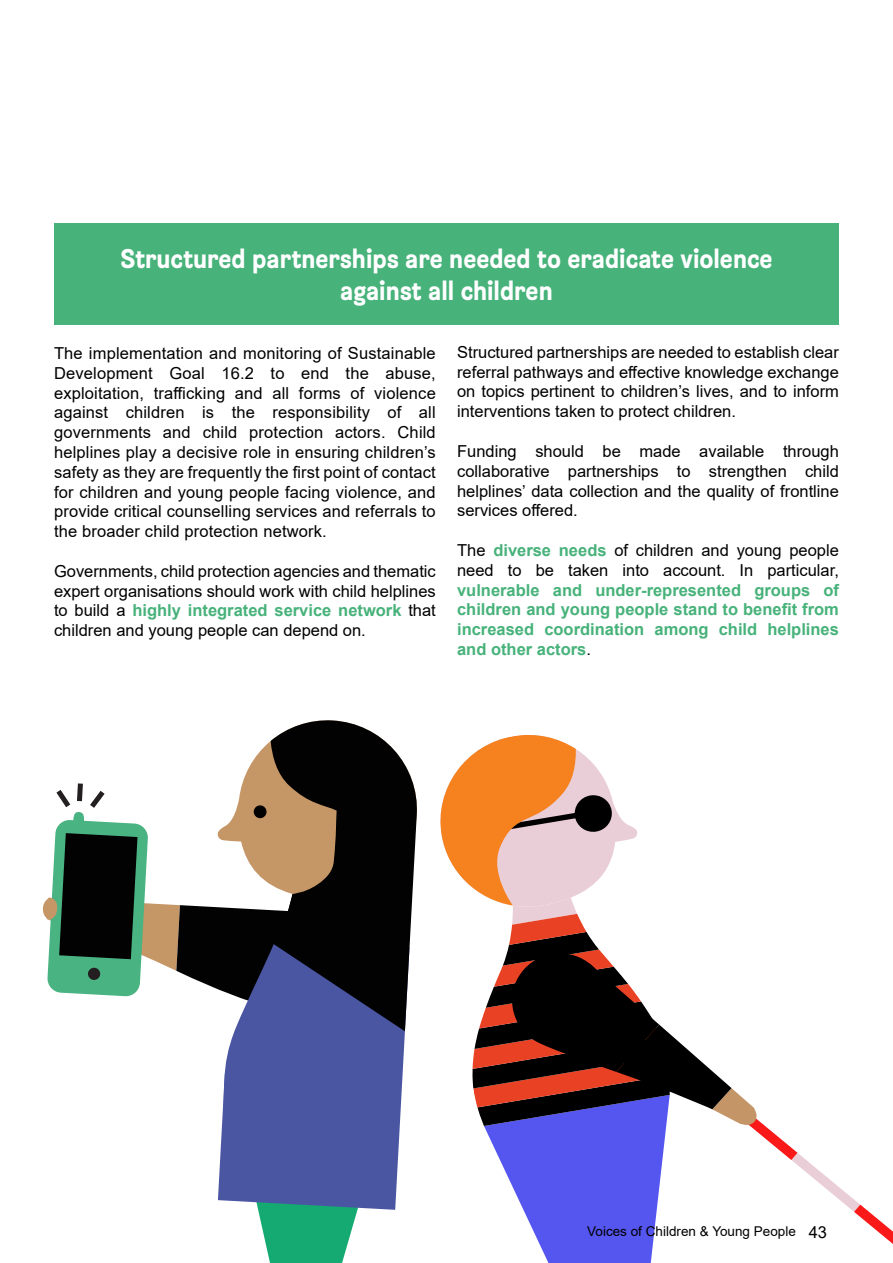
<style>
.page{position:relative;width:893px;height:1263px;background:#fff}
.page>*{position:absolute;margin:0;border:0;box-sizing:border-box;transform-origin:0 0}
.t1{font:700 27px/32.4px "Brezel Grotesk";color:#fff;text-align:center}
.t2{font:16.5px/19.8px "Arial";color:#000;text-align:justify}
.t3{font:700 16.5px/19.8px "Arial";color:#47b27a;text-align:justify}
.t4{font:13.5px "Arial";color:#000}
.s1{font-weight:700;color:#47b27a}
.s2{font-weight:400;color:#000}
.s3{font-size:16.5px}
</style>
<div class="page">
<svg style="left:440px;top:734px;width:453px;height:529px"></svg>
<svg style="left:42px;top:720px;width:375px;height:543px"></svg>
<div style="left:54px;top:223px;width:785px;height:102px;background:#47b27a"></div>
<h1 class="t1" style="left:120px;top:242px;width:654px">Structured partnerships are needed to eradicate violence against all children</h1>
<p class="t2" style="left:54px;top:343px;width:383px">The implementation and monitoring of Sustainable Development Goal 16.2 to end the abuse, exploitation, trafficking and all forms of violence against children is the responsibility of all governments and child protection actors. Child helplines play a decisive role in ensuring children’s safety as they are frequently the first point of contact for children and young people facing violence, and provide critical counselling services and referrals to the broader child protection network.</p>
<p class="t2" style="left:54px;top:561px;width:383px">Governments, child protection agencies and thematic expert organisations should work with child helplines to build a <span class="s1">highly integrated service network</span> that children and young people can depend on.</p>
<p class="t2" style="left:457px;top:342px;width:383px">Structured partnerships are needed to establish clear referral pathways and effective knowledge exchange on topics pertinent to children’s lives, and to inform interventions taken to protect children.</p>
<p class="t2" style="left:457px;top:441px;width:383px">Funding should be made available through collaborative partnerships to strengthen child helplines’ data collection and the quality of frontline services offered.</p>
<p class="t2" style="left:457px;top:540px;width:383px">The <span class="s1">diverse needs</span> of children and young people need to be taken into account. In particular,</p>
<p class="t3" style="left:457px;top:580px;width:383px">vulnerable and under-represented groups of children and young people stand to benefit from increased coordination among child helplines and other actors<span class="s2">.</span></p>
<p class="t4" style="left:587px;top:1222px;width:241px">Voices of Children &amp; Young People <span class="s3">43</span></p>
</div>
